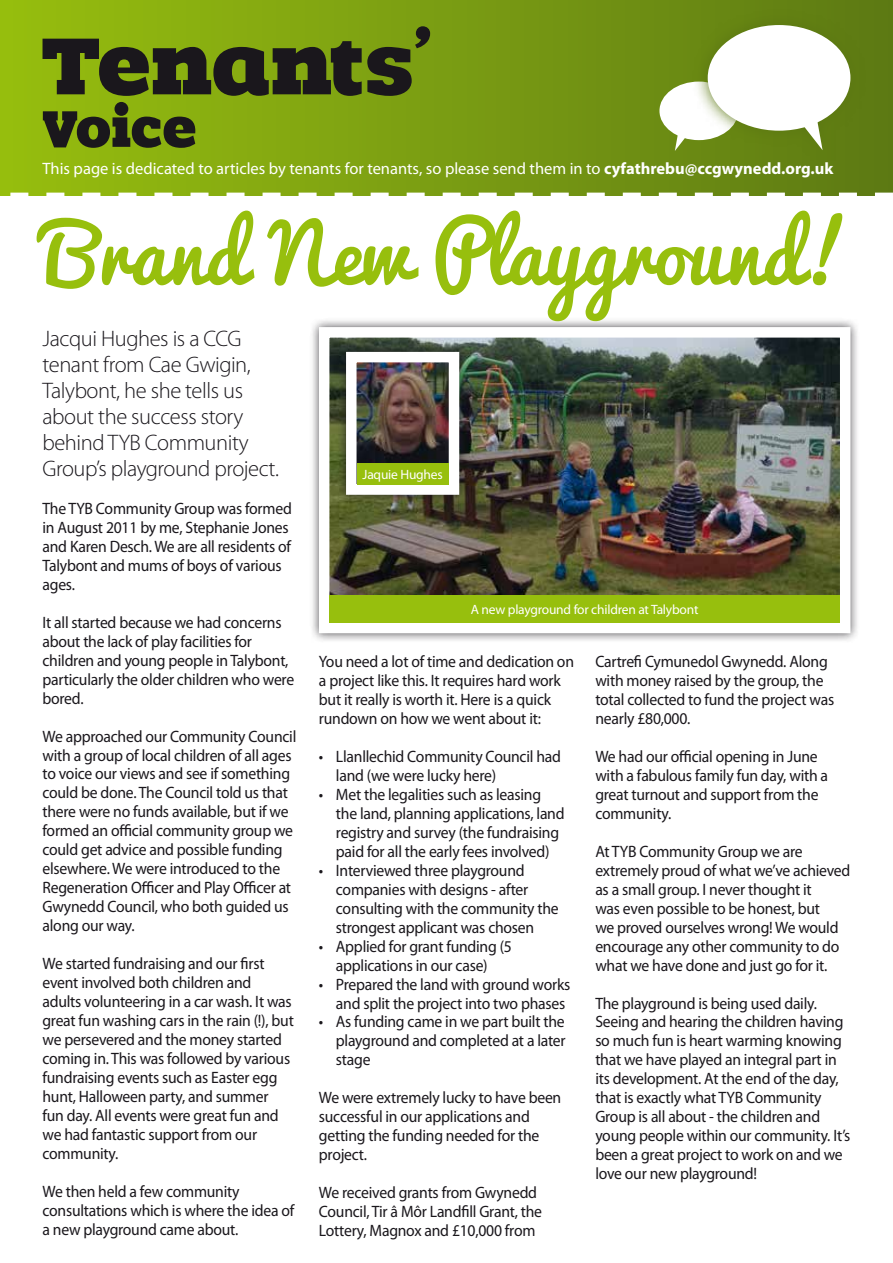
<style>
.page{position:relative;width:893px;height:1263px;background:#fff}
.page>*{position:absolute;margin:0;border:0;box-sizing:border-box;transform-origin:0 0}
.t1{font:87px "Romeral";letter-spacing:-.01em;color:#1a171c}
.t2{font:79.5px "Pacifico";color:#97bf0d}
.t3{font:55.5px "Romeral";letter-spacing:-.01em;color:#1a171c}
.t4{font:300 22.5px/25.8px "Myriad Pro";letter-spacing:-.02em;color:#1a171c}
.t5{font:16.5px/19px "Myriad Pro";letter-spacing:-.015em;color:#1a171c;scale:.95 1}
.t6{font:16.5px "Myriad Pro";color:#fff}
.t7{font:13.5px "Myriad Pro";letter-spacing:-.015em;color:#fff}
.s1{font-weight:700}
</style>
<div class="page">
<div style="left:0;top:0;width:893px;height:196px;background:linear-gradient(to right,#97be0f,#5e7b16)"></div>
<div style="left:659px;top:82px;width:79px;height:58px;background:#fff;border-radius:50%"></div>
<svg style="left:675px;top:134px;width:13px;height:17px"></svg>
<svg style="left:692px;top:9px;width:174px;height:154px;background:#738e2c"></svg>
<div style="left:708px;top:25px;width:142px;height:106px;background:#fff;border-radius:50%"></div>
<svg style="left:798px;top:119px;width:25px;height:31px"></svg>
<div style="left:309px;top:317px;width:551px;height:326px;background:#1a171c;opacity:.75"></div>
<img style="left:330px;top:338px;width:509px;height:257px">
<div style="left:330px;top:595px;width:510px;height:28px;background:#97bf0d"></div>
<svg style="left:0;top:193px;width:893px;height:3px"></svg>
<div style="left:336px;top:342px;width:133px;height:163px;background:#1a171c;opacity:.75"></div>
<img style="left:357px;top:363px;width:91px;height:100px">
<div style="left:357px;top:463px;width:92px;height:22px;background:#97bf0d"></div>
<h1 class="t1" style="left:43px;top:15px;width:389px">Tenants’</h1>
<h3 class="t3" style="left:43px;top:96px;width:155px">Voice</h3>
<p class="t6" style="left:43px;top:159px;width:792px">This page is dedicated to articles by tenants for tenants, so please send them in to <span class="s1">cyfathrebu@ccgwynedd.org.uk</span></p>
<h2 class="t2" style="left:43px;top:184px;width:809px">Brand New Playground!</h2>
<h3 class="t4" style="left:43px;top:326px;width:238px">Jacqui Hughes is a CCG tenant from Cae Gwigin,<br>Talybont, he she tells us about the success story behind TYB Community<br>Group’s playground project.</h3>
<p class="t5" style="left:43px;top:499px;width:264px">The TYB Community Group was formed in August 2011 by me, Stephanie Jones and Karen Desch. We are all residents of<br>Talybont and mums of boys of various ages.</p>
<p class="t5" style="left:43px;top:613px;width:266px">It all started because we had concerns about the lack of play facilities for children and young people in Talybont, particularly the older children who were bored.</p>
<p class="t5" style="left:43px;top:727px;width:269px">We approached our Community Council with a group of local children of all ages to voice our views and see if something could be done. The Council told us that there were no funds available, but if we formed an official community group we could get advice and possible funding elsewhere. We were introduced to the Regeneration Officer and Play Officer at Gwynedd Council, who both guided us along our way.</p>
<p class="t5" style="left:43px;top:954px;width:266px">We started fundraising and our first event involved both children and adults volunteering in a car wash. It was great fun washing cars in the rain (!), but we persevered and the money started coming in. This was followed by various fundraising events such as Easter egg hunt, Halloween party, and summer fun day. All events were great fun and we had fantastic support from our community.</p>
<p class="t5" style="left:43px;top:1182px;width:267px">We then held a few community consultations which is where the idea of a new playground came about.</p>
<p class="t7" style="left:363px;top:467px;width:82px">Jaquie Hughes</p>
<p class="t7" style="left:471px;top:602px;width:229px">A new playground for children at Talybont</p>
<p class="t5" style="left:319px;top:652px;width:270px">You need a lot of time and dedication on a project like this. It requires hard work but it really is worth it. Here is a quick rundown on how we went about it:</p>
<p class="t5" style="left:336px;top:747px;width:238px;text-indent:-17px">• Llanllechid Community Council had land (we were lucky here)</p>
<p class="t5" style="left:336px;top:785px;width:242px;text-indent:-17px">• Met the legalities such as leasing the land, planning applications, land registry and survey (the fundraising paid for all the early fees involved)</p>
<p class="t5" style="left:336px;top:861px;width:236px;text-indent:-17px">• Interviewed three playground companies with designs - after consulting with the community the strongest applicant was chosen</p>
<p class="t5" style="left:319px;top:937px;width:205px;text-align:center">• Applied for grant funding (5 applications in our case)</p>
<p class="t5" style="left:336px;top:975px;width:248px;text-indent:-17px">• Prepared the land with ground works and split the project into two phases</p>
<p class="t5" style="left:336px;top:1013px;width:243px;text-align:justify;text-indent:-17px">• As funding came in we part built the playground and completed at a later stage</p>
<p class="t5" style="left:319px;top:1089px;width:257px">We were extremely lucky to have been successful in our applications and getting the funding needed for the project.</p>
<p class="t5" style="left:319px;top:1183px;width:236px">We received grants from Gwynedd<br>Council, Tir â Môr Landfill Grant, the<br>Lottery, Magnox and £10,000 from</p>
<p class="t5" style="left:595px;top:652px;width:253px">Cartrefi Cymunedol Gwynedd. Along with money raised by the group, the total collected to fund the project was nearly £80,000.</p>
<p class="t5" style="left:595px;top:747px;width:247px">We had our official opening in June with a fabulous family fun day, with a great turnout and support from the community.</p>
<p class="t5" style="left:595px;top:842px;width:270px">At TYB Community Group we are extremely proud of what we’ve achieved as a small group. I never thought it<br>was even possible to be honest, but<br>we proved ourselves wrong! We would encourage any other community to do what we have done and just go for it.</p>
<p class="t5" style="left:595px;top:994px;width:270px">The playground is being used daily.<br>Seeing and hearing the children having so much fun is heart warming knowing that we have played an integral part in its development. At the end of the day, that is exactly what TYB Community Group is all about - the children and young people within our community. It’s been a great project to work on and we love our new playground!</p>
</div>
